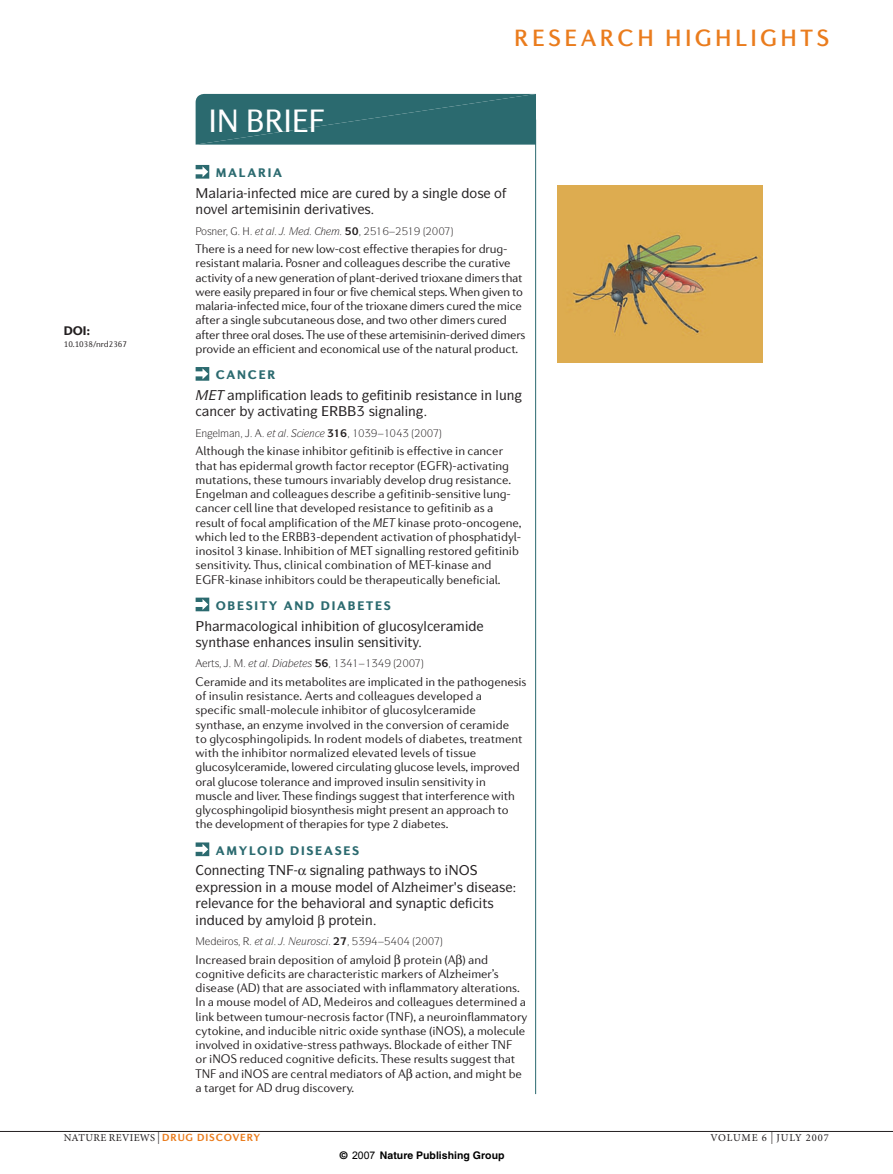
<style>
.page{position:relative;width:893px;height:1174px;background:#fff}
.page>*{position:absolute;margin:0;border:0;box-sizing:border-box;transform-origin:0 0}
.t1{font:33px "Diverda Sans LT Std";color:#fff}
.t2{font:500 24px "Diverda Sans LT Std";letter-spacing:.14em;color:#ea7c1d}
.t3{font:500 13.5px "ITC Symbol Std";color:#231f20}
.t4{font:300 12.75px/14.2px "Diverda Sans LT Std";letter-spacing:-.005em;color:#231f20}
.t5{font:900 12.75px "Diverda Sans LT Std";letter-spacing:.14em;color:#2b6a6f}
.t6{font:900 12.75px "Diverda Sans LT Std";color:#231f20}
.t7{font:10.5px "Minion Pro";letter-spacing:.045em;color:#231f20}
.t8{font:700 10.5px "Helvetica";color:#000}
.t9{font:10.5px "Minion Pro";letter-spacing:.08em;color:#231f20}
.t10{font:10.5px "ITC Symbol Std";color:#231f20}
.t11{font:italic 10.5px "ITC Symbol Std";color:#231f20}
.t12{font:300 9px "Diverda Sans LT Std";letter-spacing:-.005em;color:#231f20}
.s1{font-style:italic}
.s2{font-size:12px}
.s3{font-family:"Diverda Sans LT Std";font-weight:700;color:#ea7c1d}
.s4{font-family:"Arial";font-weight:400}
</style>
<div class="page">
<hr style="left:0;top:1131px;width:893px;height:1px;background:#231f20">
<div style="left:196px;top:94px;width:340px;height:51px;background:#2b6a6f"></div>
<hr style="left:535px;top:120px;width:1px;height:974px;background:#2b6a6f">
<svg style="left:196px;top:165px;width:13px;height:14px"></svg>
<svg style="left:196px;top:367px;width:13px;height:14px"></svg>
<svg style="left:196px;top:597px;width:13px;height:14px"></svg>
<svg style="left:196px;top:842px;width:13px;height:14px"></svg>
<img style="left:557px;top:185px;width:205px;height:178px">
<p class="t6" style="left:64px;top:326px;width:28px">DOI:</p>
<p class="t12" style="left:64px;top:340px;width:65px">10.1038/nrd2367</p>
<h1 class="t1" style="left:208px;top:108px;width:118px">IN BRIEF</h1>
<p class="t5" style="left:216px;top:168px;width:68px">MALARIA</p>
<h2 class="t2" style="left:514px;top:29px;width:316px">RESEARCH HIGHLIGHTS</h2>
<p class="t3" style="left:422px;top:187px;width:30px">▲■●</p>
<p class="t3" style="left:470px;top:187px;width:34px">□▲ □</p>
<p class="t3" style="left:196px;top:204px;width:55px">■□❖ ● ▼</p>
<p class="t3" style="left:272px;top:204px;width:30px">▲■■</p>
<p class="t3" style="left:328px;top:204px;width:44px">❖▼❖▲</p>
<p class="t10" style="left:201px;top:226px;width:18px">□▲■</p>
<p class="t10" style="left:243px;top:226px;width:33px">★ ▼ ●</p>
<p class="t4" style="left:196px;top:243px;width:331px">There is a need for new low-cost effective therapies for drug&shy;resistant malaria. Posner and colleagues describe the curative activity of a new generation of plant-derived trioxane dimers that were easily prepared in four or five chemical steps. When given to malaria-infected mice, four of the trioxane dimers cured the mice after a single subcutaneous dose, and two other dimers cured after three oral doses. The use of these artemisinin-derived dimers provide an efficient and economical use of the natural product.</p>
<p class="t5" style="left:216px;top:370px;width:61px">CANCER</p>
<p class="t3" style="left:255px;top:389px;width:61px">● ▼□■ ●</p>
<p class="t3" style="left:336px;top:389px;width:24px">▲ ▼□</p>
<p class="t3" style="left:428px;top:389px;width:37px">▲▲▼ ■</p>
<p class="t3" style="left:484px;top:389px;width:32px">■ ●◆■</p>
<p class="t3" style="left:209px;top:406px;width:9px">■</p>
<p class="t3" style="left:271px;top:406px;width:40px">▼❖ ▼■</p>
<p class="t3" style="left:357px;top:406px;width:61px">✓ ▲ ■●■</p>
<p class="t10" style="left:234px;top:428px;width:7px">■</p>
<p class="t10" style="left:364px;top:428px;width:46px">✓ ✔✓</p>
<p class="t4" style="left:196px;top:445px;width:328px">Although the kinase inhibitor gefitinib is effective in cancer that has epidermal growth factor receptor (EGFR)-activating mutations, these tumours invariably develop drug resistance.<br>Engelman and colleagues describe a gefitinib-sensitive lung&shy;cancer cell line that developed resistance to gefitinib as a result of focal amplification of the <span class="s1">MET</span> kinase proto-oncogene, which led to the ERBB3-dependent activation of phosphatidyl&shy;inositol 3 kinase. Inhibition of MET signalling restored gefitinib sensitivity. Thus, clinical combination of MET-kinase and EGFR-kinase inhibitors could be therapeutically beneficial.</p>
<p class="t5" style="left:216px;top:600px;width:176px">OBESITY AND DIABETES</p>
<p class="t3" style="left:251px;top:620px;width:20px">□●□</p>
<p class="t3" style="left:335px;top:620px;width:93px">▼□■ □ ●◆ □▲ ●</p>
<p class="t3" style="left:196px;top:636px;width:48px">▲■▼ ▲</p>
<p class="t3" style="left:260px;top:636px;width:154px">■ ■ ▲ ■▲◆●■ ▲ ■▲▼❖▼</p>
<p class="t4" style="left:196px;top:675px;width:332px">Ceramide and its metabolites are implicated in the pathogenesis of insulin resistance. Aerts and colleagues developed a<br>specific small-molecule inhibitor of glucosylceramide synthase, an enzyme involved in the conversion of ceramide<br>to glycosphingolipids. In rodent models of diabetes, treatment with the inhibitor normalized elevated levels of tissue glucosylceramide, lowered circulating glucose levels, improved oral glucose tolerance and improved insulin sensitivity in<br>muscle and liver. These findings suggest that interference with glycosphingolipid biosynthesis might present an approach to the development of therapies for type 2 diabetes.</p>
<p class="t5" style="left:216px;top:845px;width:145px">AMYLOID DISEASES</p>
<p class="t3" style="left:204px;top:865px;width:54px">□■■ ▼■</p>
<p class="t3" style="left:310px;top:865px;width:49px">▲ ■●■</p>
<p class="t3" style="left:383px;top:865px;width:60px">▼ ▲ ▼□</p>
<p class="t3" style="left:231px;top:881px;width:48px">▲▲ □■ ■</p>
<p class="t3" style="left:303px;top:881px;width:23px">□◆▲</p>
<p class="t3" style="left:347px;top:881px;width:59px">□ ● □ ●</p>
<p class="t3" style="left:457px;top:881px;width:50px">▲ ▲ ▲</p>
<p class="t3" style="left:208px;top:898px;width:34px">●❖■</p>
<p class="t3" style="left:331px;top:898px;width:107px">❖□ ● ■ ▲■ ▼</p>
<p class="t3" style="left:342px;top:914px;width:33px">□▼ ■</p>
<p class="t11" style="left:301px;top:937px;width:21px">◆ □▲</p>
<p class="t10" style="left:358px;top:937px;width:53px">✓✔ ✔✔</p>
<p class="t4" style="left:196px;top:953px;width:333px">Increased brain deposition of amyloid protein (A ) and cognitive deficits are characteristic markers of Alzheimer’s disease (AD) that are associated with inflammatory alterations.<br>In a mouse model of AD, Medeiros and colleagues determined a link between tumour-necrosis factor (TNF), a neuroinflammatory cytokine, and inducible nitric oxide synthase (iNOS), a molecule involved in oxidative-stress pathways. Blockade of either TNF<br>or iNOS reduced cognitive deficits. These results suggest that TNF and iNOS are central mediators of A action, and might be a target for AD drug discovery.</p>
<p class="t7" style="left:64px;top:1133px;width:198px">NATURE REVIEWS <span class="s2">|</span> <span class="s3">DRUG DISCOVERY</span></p>
<p class="t9" style="left:710px;top:1133px;width:120px">VOLUME 6 <span class="s2">|</span> JULY 2007</p>
<p class="t8" style="left:340px;top:1148px;width:166px">© <span class="s4">2007</span> Nature Publishing Group</p>
</div>
